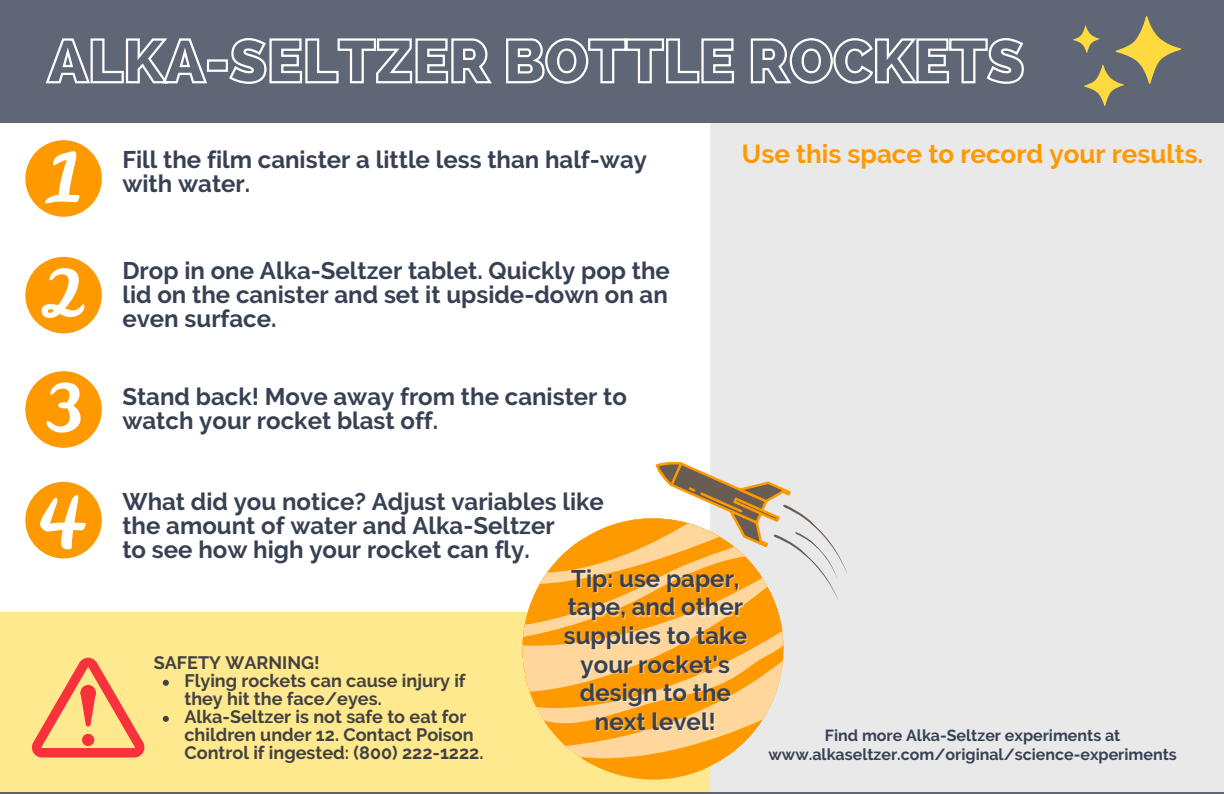
<style>
.page{position:relative;width:1224px;height:794px;background:#fff}
.page>*{position:absolute;margin:0;border:0;box-sizing:border-box;transform-origin:0 0}
.t1{font:700 26px "Raleway";color:#f90}
.t2{font:700 24px/24px "Raleway";color:#384154}
.t3{font:700 18px/18px "Raleway";color:#424242}
.t4{font:700 16px/18.6px "Raleway";color:#384154;text-align:center}
</style>
<div class="page">
<div style="left:710px;top:122px;width:514px;height:669px;background:#e9e9e9"></div>
<div style="left:0;top:0;width:1224px;height:122px;background:#5f6776"></div>
<svg style="left:1073px;top:16px;width:108px;height:90px"></svg>
<div style="left:0;top:612px;width:709px;height:180px;background:#ffe98e"></div>
<svg style="left:584px;top:760px;width:137px;height:13px;fill:#f90"></svg>
<svg style="left:554px;top:623px;width:230px;height:137px"></svg>
<svg style="left:531px;top:623px;width:249px;height:111px;background:#fdbd5c"></svg>
<svg style="left:524px;top:623px;width:240px;height:74px;background:#ffb445"></svg>
<svg style="left:522px;top:623px;width:223px;height:46px;background:#ffbc59"></svg>
<svg style="left:522px;top:603px;width:212px;height:50px;background:#ffba52"></svg>
<svg style="left:32px;top:657px;width:113px;height:100px"></svg>
<svg style="left:25px;top:257px;width:77px;height:76px"></svg>
<svg style="left:25px;top:371px;width:77px;height:76px"></svg>
<svg style="left:25px;top:482px;width:77px;height:76px"></svg>
<svg style="left:25px;top:140px;width:77px;height:77px"></svg>
<svg style="left:45px;top:38px;width:979px;height:46px"></svg>
<svg style="left:163px;top:679px;width:6px;height:6px"></svg>
<svg style="left:163px;top:715px;width:6px;height:6px"></svg>
<svg style="left:531px;top:462px;width:316px;height:161px"></svg>
<hr style="left:0;top:791px;width:1224px;height:2px;background:#384154">
<p class="t2" style="left:122px;top:147px;width:526px">Fill the film canister a little less than half-way with water.</p>
<p class="t2" style="left:122px;top:258px;width:549px;text-align:justify">Drop in one Alka-Seltzer tablet. Quickly pop the lid on the canister and set it upside-down on an even surface.</p>
<p class="t2" style="left:122px;top:384px;width:506px">Stand back! Move away from the canister to watch your rocket blast off.</p>
<p class="t1" style="left:742px;top:138px;width:463px">Use this space to record your results.</p>
<p class="t2" style="left:122px;top:489px;width:483px">What did you notice? Adjust variables like</p>
<p class="t2" style="left:122px;top:513px;width:434px">the amount of water and Alka-Seltzer</p>
<p class="t2" style="left:122px;top:537px;width:409px">to see how high your rocket can fly.</p>
<p class="t2" style="left:564px;top:564px;width:185px;line-height:28.4px;text-align:center">Tip: use paper, tape, and other supplies to take your rocket's design to the</p>
<p class="t2" style="left:595px;top:709px;width:123px">next level!</p>
<p class="t3" style="left:154px;top:653px;width:167px">SAFETY WARNING!</p>
<p class="t3" style="left:184px;top:671px;width:283px">Flying rockets can cause injury if they hit the face/eyes.</p>
<p class="t3" style="left:184px;top:707px;width:301px">Alka-Seltzer is not safe to eat for children under 12. Contact Poison<br>Control if ingested: (800) 222-1222.</p>
<p class="t4" style="left:769px;top:726px;width:410px">Find more Alka-Seltzer experiments at www.alkaseltzer.com/original/science-experiments</p>
</div>
